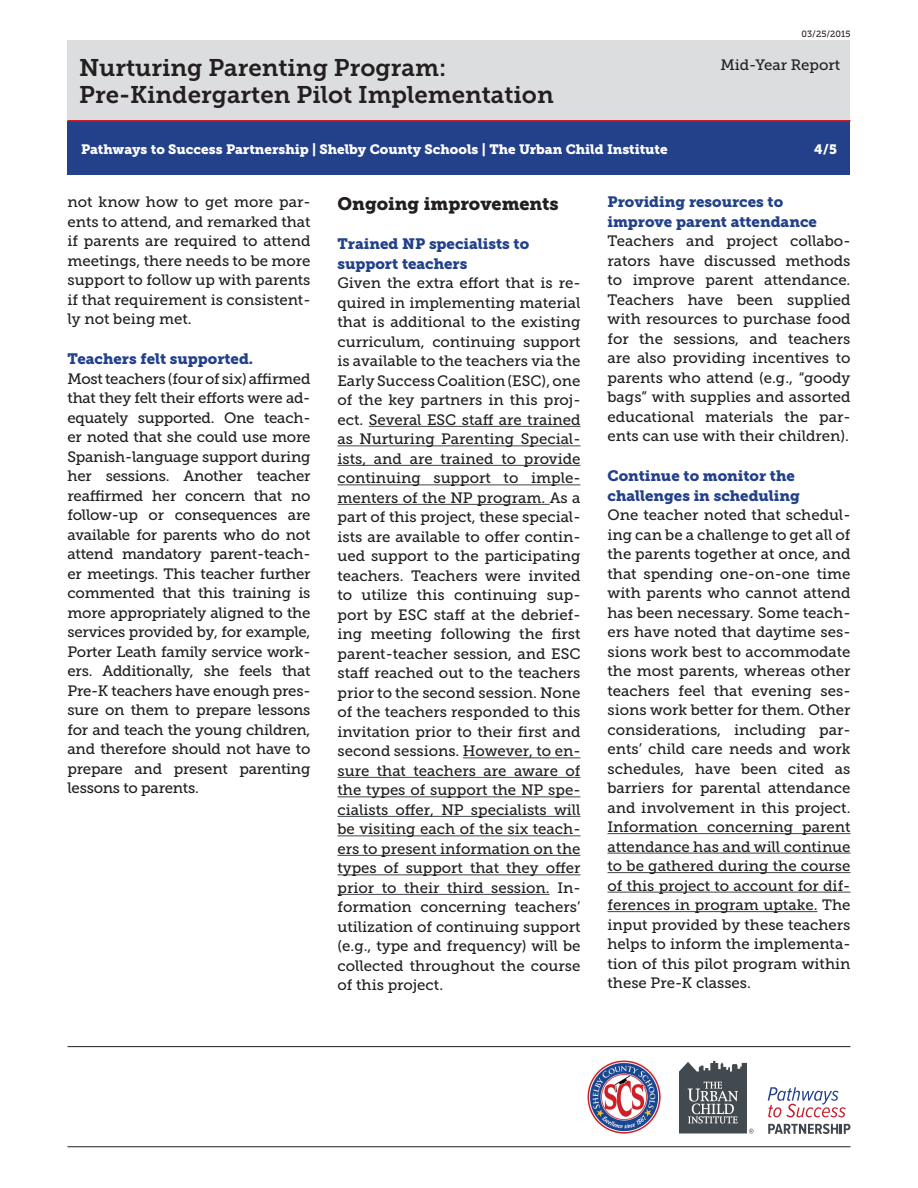
<style>
.page{position:relative;width:918px;height:1188px;background:#fff}
.page>*{position:absolute;margin:0;border:0;box-sizing:border-box;transform-origin:0 0}
.t1{font:24px/27px "Museo Slab 700";color:#231f20}
.t2{font:18px "Museo Slab 900";color:#231f20}
.t3{font:15px/19.5px "Museo Slab 500";color:#231f20;text-align:justify}
.t4{font:15px/19.5px "Museo Slab 900";color:#23418b}
.t5{font:13.5px "Museo Slab 900";color:#fff}
.t6{font:9px "Museo Slab 500";color:#231f20}
</style>
<div class="page">
<div style="left:68px;top:40px;width:782px;height:82px;background:#dcdddf"></div>
<img style="left:587px;top:1060px;width:74px;height:74px">
<svg style="left:679px;top:1060px;width:74px;height:74px"></svg>
<svg style="left:679px;top:1061px;width:75px;height:72px"></svg>
<svg style="left:768px;top:1087px;width:78px;height:30px"></svg>
<svg style="left:768px;top:1124px;width:82px;height:10px"></svg>
<hr style="left:68px;top:1046px;width:782px;height:1px;background:#231f20">
<hr style="left:68px;top:1146px;width:782px;height:1px;background:#231f20">
<div style="left:68px;top:122px;width:782px;height:54px;background:#23418b"></div>
<hr style="left:369px;top:426px;width:212px;height:1px;background:#3f464d">
<hr style="left:338px;top:445px;width:242px;height:1px;background:#3f464d">
<hr style="left:338px;top:465px;width:242px;height:1px;background:#3f464d">
<hr style="left:338px;top:484px;width:242px;height:1px;background:#3f464d">
<hr style="left:338px;top:504px;width:212px;height:1px;background:#3f464d">
<hr style="left:463px;top:757px;width:118px;height:1px;background:#3f464d">
<hr style="left:338px;top:777px;width:242px;height:1px;background:#3f464d">
<hr style="left:338px;top:796px;width:242px;height:1px;background:#3f464d">
<hr style="left:338px;top:816px;width:242px;height:1px;background:#3f464d">
<hr style="left:338px;top:835px;width:242px;height:1px;background:#3f464d">
<hr style="left:338px;top:855px;width:242px;height:1px;background:#3f464d">
<hr style="left:338px;top:874px;width:242px;height:1px;background:#3f464d">
<hr style="left:338px;top:894px;width:212px;height:1px;background:#3f464d">
<hr style="left:608px;top:833px;width:242px;height:1px;background:#3f464d">
<hr style="left:608px;top:853px;width:242px;height:1px;background:#3f464d">
<hr style="left:608px;top:872px;width:242px;height:1px;background:#3f464d">
<hr style="left:608px;top:892px;width:242px;height:1px;background:#3f464d">
<hr style="left:608px;top:911px;width:210px;height:1px;background:#3f464d">
<hr style="left:68px;top:120px;width:782px;height:2px;background:#c7202d">
<p class="t6" style="left:802px;top:29px;width:50px">03/25/2015</p>
<h1 class="t1" style="left:79px;top:54px;width:476px">Nurturing Parenting Program:<br>Pre-Kindergarten Pilot Implementation</h1>
<p class="t5" style="left:81px;top:141px;width:588px">Pathways to Success Partnership | Shelby County Schools | The Urban Child Institute</p>
<p class="t5" style="left:814px;top:141px;width:24px">4/5</p>
<p class="t3" style="left:720px;top:55px;width:121px">Mid-Year Report</p>
<p class="t3" style="left:68px;top:193px;width:245px">not know how to get more par&shy;ents to attend, and remarked that if parents are required to attend meetings, there needs to be more support to follow up with parents if that requirement is consistent&shy;ly not being met.</p>
<p class="t4" style="left:68px;top:349px;width:187px">Teachers felt supported.</p>
<p class="t3" style="left:68px;top:369px;width:245px">Most teachers (four of six) affirmed that they felt their efforts were ad&shy;equately supported. One teach&shy;er noted that she could use more Spanish-language support during her sessions. Another teacher reaffirmed her concern that no follow-up or consequences are available for parents who do not attend mandatory parent-teach&shy;er meetings. This teacher further commented that this training is more appropriately aligned to the services provided by, for example, Porter Leath family service work&shy;ers. Additionally, she feels that Pre-K teachers have enough pres&shy;sure on them to prepare lessons for and teach the young children, and therefore should not have to prepare and present parenting lessons to parents.</p>
<p class="t2" style="left:338px;top:193px;width:223px">Ongoing improvements</p>
<p class="t4" style="left:338px;top:235px;width:193px">Trained NP specialists to support teachers</p>
<p class="t3" style="left:338px;top:274px;width:245px">Given the extra effort that is re&shy;quired in implementing material that is additional to the existing curriculum, continuing support is available to the teachers via the Early Success Coalition (ESC), one of the key partners in this proj&shy;ect. Several ESC staff are trained as Nurturing Parenting Special&shy;ists, and are trained to provide continuing support to imple&shy;menters of the NP program. As a part of this project, these special&shy;ists are available to offer contin&shy;ued support to the participating teachers. Teachers were invited to utilize this continuing sup&shy;port by ESC staff at the debrief&shy;ing meeting following the first parent-teacher session, and ESC staff reached out to the teachers prior to the second session. None of the teachers responded to this invitation prior to their first and second sessions. However, to en&shy;sure that teachers are aware of the types of support the NP spe&shy;cialists offer, NP specialists will be visiting each of the six teach&shy;ers to present information on the types of support that they offer prior to their third session. In&shy;formation concerning teachers’ utilization of continuing support (e.g., type and frequency) will be collected throughout the course of this project.</p>
<p class="t4" style="left:608px;top:193px;width:211px">Providing resources to improve parent attendance</p>
<p class="t3" style="left:608px;top:232px;width:245px">Teachers and project collabo&shy;rators have discussed methods to improve parent attendance.<br>Teachers have been supplied with resources to purchase food for the sessions, and teachers are also providing incentives to parents who attend (e.g., “goody bags” with supplies and assorted educational materials the par&shy;ents can use with their children).</p>
<p class="t4" style="left:608px;top:466px;width:194px">Continue to monitor the challenges in scheduling</p>
<p class="t3" style="left:608px;top:505px;width:245px">One teacher noted that schedul&shy;ing can be a challenge to get all of the parents together at once, and that spending one-on-one time with parents who cannot attend has been necessary. Some teach&shy;ers have noted that daytime ses&shy;sions work best to accommodate the most parents, whereas other teachers feel that evening ses&shy;sions work better for them. Other considerations, including par&shy;ents’ child care needs and work schedules, have been cited as barriers for parental attendance and involvement in this project.<br>Information concerning parent attendance has and will continue to be gathered during the course of this project to account for dif&shy;ferences in program uptake. The input provided by these teachers helps to inform the implementa&shy;tion of this pilot program within these Pre-K classes.</p>
</div>
